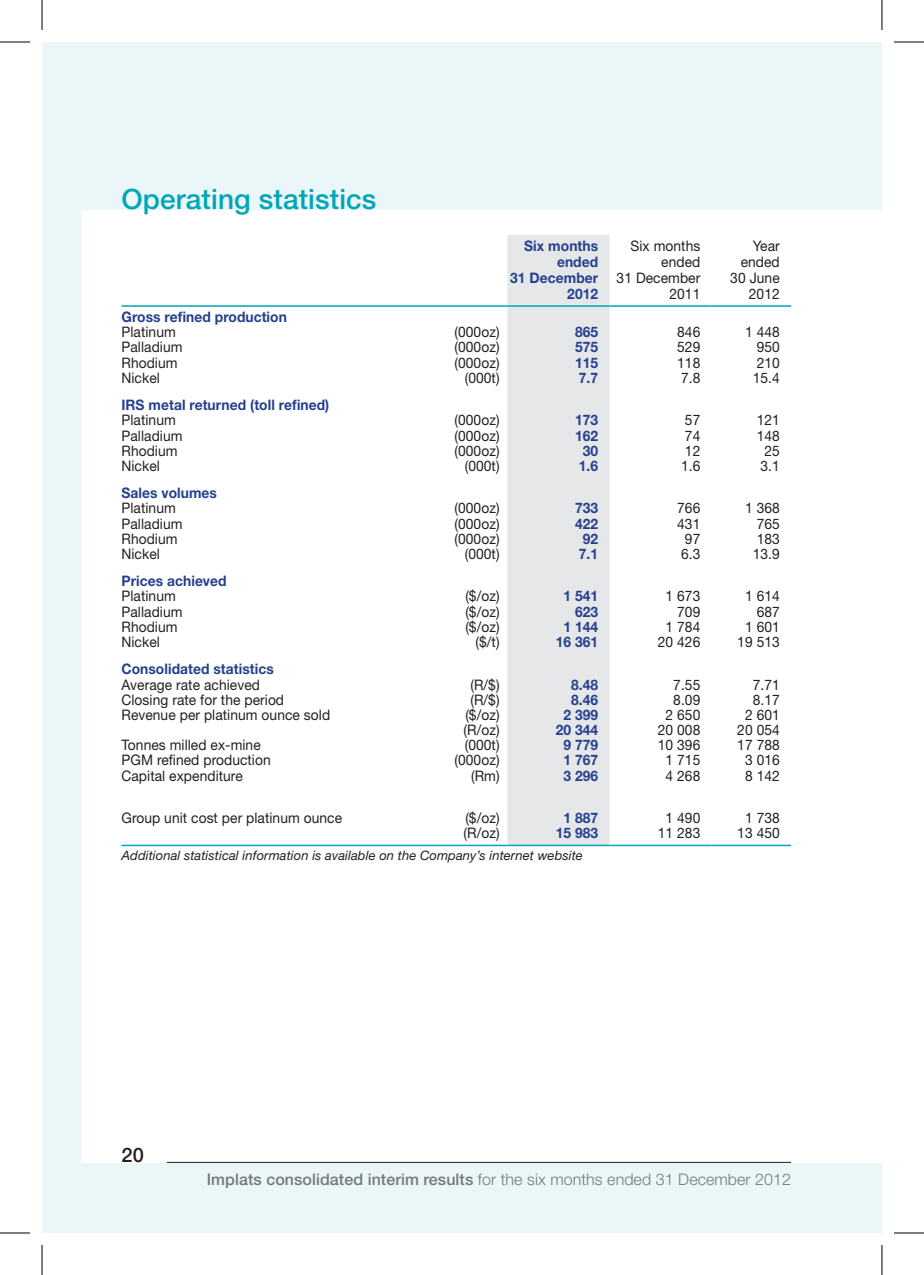
<style>
.page{position:relative;width:924px;height:1275px;background:#fff}
.page>*{position:absolute;margin:0;border:0;box-sizing:border-box;transform-origin:0 0}
.t1{font:500 28px "Helvetica Neue LT Std";letter-spacing:.005em;color:#00a6b7}
.t2{font:500 20px "Helvetica Neue LT Std";color:#231f20}
.t3{font:300 16px "Helvetica Neue LT Std";letter-spacing:.005em;color:#76787b}
.t4{font:14.4px "Helvetica Neue LT Std";letter-spacing:.005em;color:#231f20;scale:.95 1}
.t5{font:700 14.4px "Helvetica Neue LT Std";letter-spacing:.005em;color:#253f8e;scale:.95 1}
.t6{font:italic 13px "Helvetica Neue LT Std";letter-spacing:.005em;color:#231f20}
.s1{font-weight:500}
</style>
<div class="page">
<div style="left:42px;top:42px;width:839px;height:1191px;background:#eaf6f8"></div>
<div style="left:82px;top:210px;width:799px;height:952px;background:#fff"></div>
<hr style="left:167px;top:1162px;width:623px;height:1px;background:#231f20">
<div style="left:507px;top:235px;width:102px;height:609px;background:#e6e7e9"></div>
<hr style="left:121px;top:305px;width:324px;height:2px;background:#00a6b7">
<hr style="left:445px;top:305px;width:62px;height:2px;background:#00a6b7">
<hr style="left:507px;top:305px;width:102px;height:2px;background:#00a6b7">
<hr style="left:609px;top:305px;width:102px;height:2px;background:#00a6b7">
<hr style="left:711px;top:305px;width:79px;height:2px;background:#00a6b7">
<hr style="left:121px;top:844px;width:324px;height:2px;background:#00a6b7">
<hr style="left:445px;top:844px;width:62px;height:2px;background:#00a6b7">
<hr style="left:507px;top:844px;width:102px;height:2px;background:#00a6b7">
<hr style="left:609px;top:844px;width:102px;height:2px;background:#00a6b7">
<hr style="left:711px;top:844px;width:79px;height:2px;background:#00a6b7">
<hr style="left:0;top:42px;width:30px;height:1px;background:#000">
<hr style="left:893px;top:42px;width:30px;height:1px;background:#000">
<hr style="left:0;top:1232px;width:30px;height:1px;background:#000">
<hr style="left:893px;top:1232px;width:30px;height:1px;background:#000">
<hr style="left:42px;top:0;width:1px;height:30px;background:#000">
<hr style="left:42px;top:1245px;width:1px;height:30px;background:#000">
<hr style="left:881px;top:0;width:1px;height:30px;background:#000">
<hr style="left:881px;top:1245px;width:1px;height:30px;background:#000">
<p class="t1" style="left:121px;top:182px;width:256px">Operating statistics</p>
<p class="t5" style="left:524px;top:237px;width:79px">Six months</p>
<p class="t4" style="left:630px;top:237px;width:75px">Six months</p>
<p class="t4" style="left:752px;top:237px;width:30px">Year</p>
<p class="t5" style="left:557px;top:253px;width:45px">ended</p>
<p class="t4" style="left:661px;top:253px;width:43px">ended</p>
<p class="t4" style="left:740px;top:253px;width:43px">ended</p>
<p class="t5" style="left:510px;top:269px;width:94px">31 December</p>
<p class="t4" style="left:616px;top:269px;width:90px">31 December</p>
<p class="t4" style="left:730px;top:269px;width:54px">30 June</p>
<p class="t5" style="left:567px;top:285px;width:34px">2012</p>
<p class="t4" style="left:669px;top:285px;width:34px">2011</p>
<p class="t4" style="left:748px;top:285px;width:34px">2012</p>
<p class="t5" style="left:121px;top:308px;width:176px">Gross refined production</p>
<p class="t4" style="left:121px;top:323px;width:59px">Platinum</p>
<p class="t4" style="left:454px;top:323px;width:49px">(000oz)</p>
<p class="t5" style="left:574px;top:323px;width:26px">865</p>
<p class="t4" style="left:677px;top:323px;width:26px">846</p>
<p class="t4" style="left:744px;top:323px;width:38px">1 448</p>
<p class="t4" style="left:121px;top:339px;width:66px">Palladium</p>
<p class="t4" style="left:454px;top:339px;width:49px">(000oz)</p>
<p class="t5" style="left:574px;top:338px;width:26px">575</p>
<p class="t4" style="left:677px;top:339px;width:26px">529</p>
<p class="t4" style="left:756px;top:339px;width:26px">950</p>
<p class="t4" style="left:121px;top:354px;width:61px">Rhodium</p>
<p class="t4" style="left:454px;top:354px;width:49px">(000oz)</p>
<p class="t5" style="left:574px;top:353px;width:26px">115</p>
<p class="t4" style="left:677px;top:354px;width:26px">118</p>
<p class="t4" style="left:756px;top:354px;width:26px">210</p>
<p class="t4" style="left:121px;top:369px;width:42px">Nickel</p>
<p class="t4" style="left:464px;top:369px;width:38px">(000t)</p>
<p class="t5" style="left:578px;top:369px;width:22px">7.7</p>
<p class="t4" style="left:680px;top:369px;width:22px">7.8</p>
<p class="t4" style="left:752px;top:369px;width:30px">15.4</p>
<p class="t5" style="left:121px;top:396px;width:220px">IRS metal returned (toll refined)</p>
<p class="t4" style="left:121px;top:411px;width:59px">Platinum</p>
<p class="t4" style="left:454px;top:411px;width:49px">(000oz)</p>
<p class="t5" style="left:574px;top:411px;width:26px">173</p>
<p class="t4" style="left:684px;top:411px;width:18px">57</p>
<p class="t4" style="left:756px;top:411px;width:26px">121</p>
<p class="t4" style="left:121px;top:427px;width:66px">Palladium</p>
<p class="t4" style="left:454px;top:427px;width:49px">(000oz)</p>
<p class="t5" style="left:574px;top:426px;width:26px">162</p>
<p class="t4" style="left:684px;top:427px;width:18px">74</p>
<p class="t4" style="left:756px;top:427px;width:26px">148</p>
<p class="t4" style="left:121px;top:442px;width:61px">Rhodium</p>
<p class="t4" style="left:454px;top:442px;width:49px">(000oz)</p>
<p class="t5" style="left:582px;top:441px;width:18px">30</p>
<p class="t4" style="left:684px;top:442px;width:18px">12</p>
<p class="t4" style="left:764px;top:442px;width:18px">25</p>
<p class="t4" style="left:121px;top:457px;width:42px">Nickel</p>
<p class="t4" style="left:464px;top:457px;width:38px">(000t)</p>
<p class="t5" style="left:578px;top:457px;width:22px">1.6</p>
<p class="t4" style="left:680px;top:457px;width:22px">1.6</p>
<p class="t4" style="left:760px;top:457px;width:22px">3.1</p>
<p class="t5" style="left:121px;top:484px;width:102px">Sales volumes</p>
<p class="t4" style="left:121px;top:500px;width:59px">Platinum</p>
<p class="t4" style="left:454px;top:500px;width:49px">(000oz)</p>
<p class="t5" style="left:574px;top:499px;width:26px">733</p>
<p class="t4" style="left:677px;top:500px;width:26px">766</p>
<p class="t4" style="left:744px;top:500px;width:38px">1 368</p>
<p class="t4" style="left:121px;top:515px;width:66px">Palladium</p>
<p class="t4" style="left:454px;top:515px;width:49px">(000oz)</p>
<p class="t5" style="left:574px;top:514px;width:26px">422</p>
<p class="t4" style="left:677px;top:515px;width:26px">431</p>
<p class="t4" style="left:756px;top:515px;width:26px">765</p>
<p class="t4" style="left:121px;top:530px;width:61px">Rhodium</p>
<p class="t4" style="left:454px;top:530px;width:49px">(000oz)</p>
<p class="t5" style="left:582px;top:530px;width:18px">92</p>
<p class="t4" style="left:684px;top:530px;width:18px">97</p>
<p class="t4" style="left:756px;top:530px;width:26px">183</p>
<p class="t4" style="left:121px;top:545px;width:42px">Nickel</p>
<p class="t4" style="left:464px;top:545px;width:38px">(000t)</p>
<p class="t5" style="left:578px;top:545px;width:22px">7.1</p>
<p class="t4" style="left:680px;top:545px;width:22px">6.3</p>
<p class="t4" style="left:752px;top:545px;width:30px">13.9</p>
<p class="t5" style="left:121px;top:572px;width:112px">Prices achieved</p>
<p class="t4" style="left:121px;top:588px;width:59px">Platinum</p>
<p class="t4" style="left:465px;top:588px;width:38px">($/oz)</p>
<p class="t5" style="left:563px;top:587px;width:38px">1 541</p>
<p class="t4" style="left:665px;top:588px;width:38px">1 673</p>
<p class="t4" style="left:744px;top:588px;width:38px">1 614</p>
<p class="t4" style="left:121px;top:603px;width:66px">Palladium</p>
<p class="t4" style="left:465px;top:603px;width:38px">($/oz)</p>
<p class="t5" style="left:574px;top:602px;width:26px">623</p>
<p class="t4" style="left:677px;top:603px;width:26px">709</p>
<p class="t4" style="left:756px;top:603px;width:26px">687</p>
<p class="t4" style="left:121px;top:618px;width:61px">Rhodium</p>
<p class="t4" style="left:465px;top:618px;width:38px">($/oz)</p>
<p class="t5" style="left:563px;top:618px;width:38px">1 144</p>
<p class="t4" style="left:665px;top:618px;width:38px">1 784</p>
<p class="t4" style="left:744px;top:618px;width:38px">1 601</p>
<p class="t4" style="left:121px;top:633px;width:42px">Nickel</p>
<p class="t4" style="left:475px;top:633px;width:27px">($/t)</p>
<p class="t5" style="left:555px;top:633px;width:46px">16 361</p>
<p class="t4" style="left:657px;top:633px;width:46px">20 426</p>
<p class="t4" style="left:737px;top:633px;width:46px">19 513</p>
<p class="t5" style="left:121px;top:660px;width:162px">Consolidated statistics</p>
<p class="t4" style="left:121px;top:676px;width:147px">Average rate achieved</p>
<p class="t4" style="left:470px;top:676px;width:32px">(R/$)</p>
<p class="t5" style="left:571px;top:675px;width:30px">8.48</p>
<p class="t4" style="left:673px;top:676px;width:30px">7.55</p>
<p class="t4" style="left:752px;top:676px;width:30px">7.71</p>
<p class="t4" style="left:121px;top:691px;width:173px">Closing rate for the period</p>
<p class="t4" style="left:470px;top:691px;width:32px">(R/$)</p>
<p class="t5" style="left:571px;top:690px;width:30px">8.46</p>
<p class="t4" style="left:673px;top:691px;width:30px">8.09</p>
<p class="t4" style="left:752px;top:691px;width:30px">8.17</p>
<p class="t4" style="left:121px;top:706px;width:221px">Revenue per platinum ounce sold</p>
<p class="t4" style="left:465px;top:706px;width:38px">($/oz)</p>
<p class="t5" style="left:563px;top:706px;width:38px">2 399</p>
<p class="t4" style="left:665px;top:706px;width:38px">2 650</p>
<p class="t4" style="left:744px;top:706px;width:38px">2 601</p>
<p class="t4" style="left:463px;top:721px;width:39px">(R/oz)</p>
<p class="t5" style="left:555px;top:721px;width:46px">20 344</p>
<p class="t4" style="left:657px;top:721px;width:46px">20 008</p>
<p class="t4" style="left:737px;top:721px;width:46px">20 054</p>
<p class="t4" style="left:121px;top:736px;width:148px">Tonnes milled ex-mine</p>
<p class="t4" style="left:464px;top:736px;width:38px">(000t)</p>
<p class="t5" style="left:563px;top:736px;width:38px">9 779</p>
<p class="t4" style="left:657px;top:736px;width:46px">10 396</p>
<p class="t4" style="left:737px;top:736px;width:46px">17 788</p>
<p class="t4" style="left:121px;top:751px;width:158px">PGM refined production</p>
<p class="t4" style="left:454px;top:751px;width:49px">(000oz)</p>
<p class="t5" style="left:563px;top:751px;width:38px">1 767</p>
<p class="t4" style="left:665px;top:751px;width:38px">1 715</p>
<p class="t4" style="left:744px;top:751px;width:38px">3 016</p>
<p class="t4" style="left:121px;top:767px;width:129px">Capital expenditure</p>
<p class="t4" style="left:471px;top:767px;width:32px">(Rm)</p>
<p class="t5" style="left:563px;top:766px;width:38px">3 296</p>
<p class="t4" style="left:665px;top:767px;width:38px">4 268</p>
<p class="t4" style="left:744px;top:767px;width:38px">8 142</p>
<p class="t4" style="left:121px;top:809px;width:234px">Group unit cost per platinum ounce</p>
<p class="t4" style="left:465px;top:809px;width:38px">($/oz)</p>
<p class="t5" style="left:563px;top:809px;width:38px">1 887</p>
<p class="t4" style="left:665px;top:809px;width:38px">1 490</p>
<p class="t4" style="left:744px;top:809px;width:38px">1 738</p>
<p class="t4" style="left:463px;top:824px;width:39px">(R/oz)</p>
<p class="t5" style="left:555px;top:824px;width:46px">15 983</p>
<p class="t4" style="left:657px;top:824px;width:46px">11 283</p>
<p class="t4" style="left:737px;top:824px;width:46px">13 450</p>
<p class="t6" style="left:121px;top:848px;width:462px">Additional statistical information is available on the Company’s internet website</p>
<h2 class="t2" style="left:121px;top:1143px;width:24px">20</h2>
<p class="t3" style="left:207px;top:1169px;width:585px"><span class="s1">Implats consolidated interim results</span> for the six months ended 31 December 2012</p>
</div>
